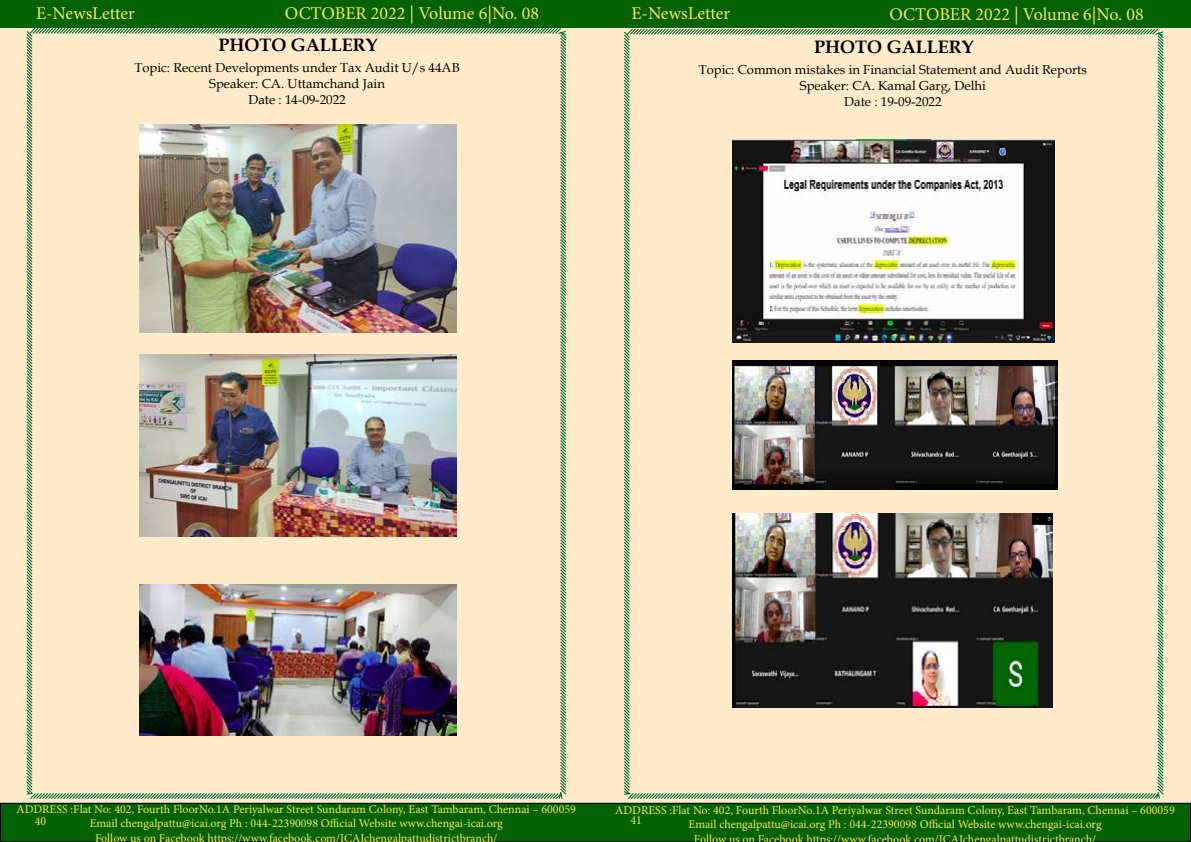
<style>
.page{position:relative;width:1191px;height:842px;background:#fff}
.page>*{position:absolute;margin:0;border:0;box-sizing:border-box;transform-origin:0 0}
.t1{font:18px "Minion Pro";color:#fce85d}
.t2{font:700 18px "Book Antiqua";color:#000}
.t3{font:13px/15.6px "Book Antiqua";color:#000;text-align:center}
.t4{font:12px/14.4px "Minion Pro";color:#fce85d;text-align:center}
</style>
<div class="page">
<div style="left:0;top:2px;width:1191px;height:801px;background:#ffebca"></div>
<div style="left:0;top:1px;width:1190px;height:27px;background:#006200"></div>
<div style="left:0;top:803px;width:1190px;height:39px;background:#006200"></div>
<div style="left:0;top:803px;width:1191px;height:39px;border:1px solid #000"></div>
<div style="left:25px;top:28px;width:542px;height:772px;background:#ffebca"></div>
<svg style="left:622px;top:28px;width:542px;height:772px;background:#f3e3c2"></svg>
<img style="left:140px;top:584px;width:316px;height:152px">
<img style="left:139px;top:125px;width:317px;height:208px">
<img style="left:139px;top:354px;width:317px;height:183px">
<img style="left:732px;top:361px;width:325px;height:129px">
<img style="left:733px;top:140px;width:321px;height:202px">
<img style="left:732px;top:513px;width:320px;height:195px">
<h1 class="t1" style="left:36px;top:1px;width:100px">E-NewsLetter</h1>
<h1 class="t1" style="left:285px;top:1px;width:256px">OCTOBER 2022 | Volume 6|No. 08</h1>
<h1 class="t2" style="left:218px;top:32px;width:161px">PHOTO GALLERY</h1>
<p class="t3" style="left:134px;top:60px;width:327px">Topic: Recent Developments under Tax Audit U/s 44AB<br>Speaker: CA. Uttamchand Jain<br>Date : 14-09-2022</p>
<h1 class="t1" style="left:631px;top:1px;width:100px">E-NewsLetter</h1>
<h1 class="t1" style="left:889px;top:2px;width:256px">OCTOBER 2022 | Volume 6|No. 08</h1>
<h1 class="t2" style="left:814px;top:34px;width:161px">PHOTO GALLERY</h1>
<p class="t3" style="left:699px;top:62px;width:390px">Topic: Common mistakes in Financial Statement and Audit Reports<br>Speaker: CA. Kamal Garg, Delhi<br>Date : 19-09-2022</p>
<p class="t4" style="left:16px;top:802px;width:561px">ADDRESS :Flat No: 402, Fourth FloorNo.1A Periyalwar Street Sundaram Colony, East Tambaram, Chennai – 600059<br>Email chengalpattu@icai.org Ph : 044-22390098 Official Website www.chengai-icai.org<br>Follow us on Facebook https://www.facebook.com/ICAIchengalpattudistrictbranch/</p>
<p class="t4" style="left:35px;top:814px;width:13px">40</p>
<p class="t4" style="left:615px;top:803px;width:561px">ADDRESS :Flat No: 402, Fourth FloorNo.1A Periyalwar Street Sundaram Colony, East Tambaram, Chennai – 600059<br>Email chengalpattu@icai.org Ph : 044-22390098 Official Website www.chengai-icai.org<br>Follow us on Facebook https://wwwfacebook com/ICAIchengalpattudistrictbranch/</p>
<p class="t4" style="left:630px;top:813px;width:13px">41</p>
</div>
